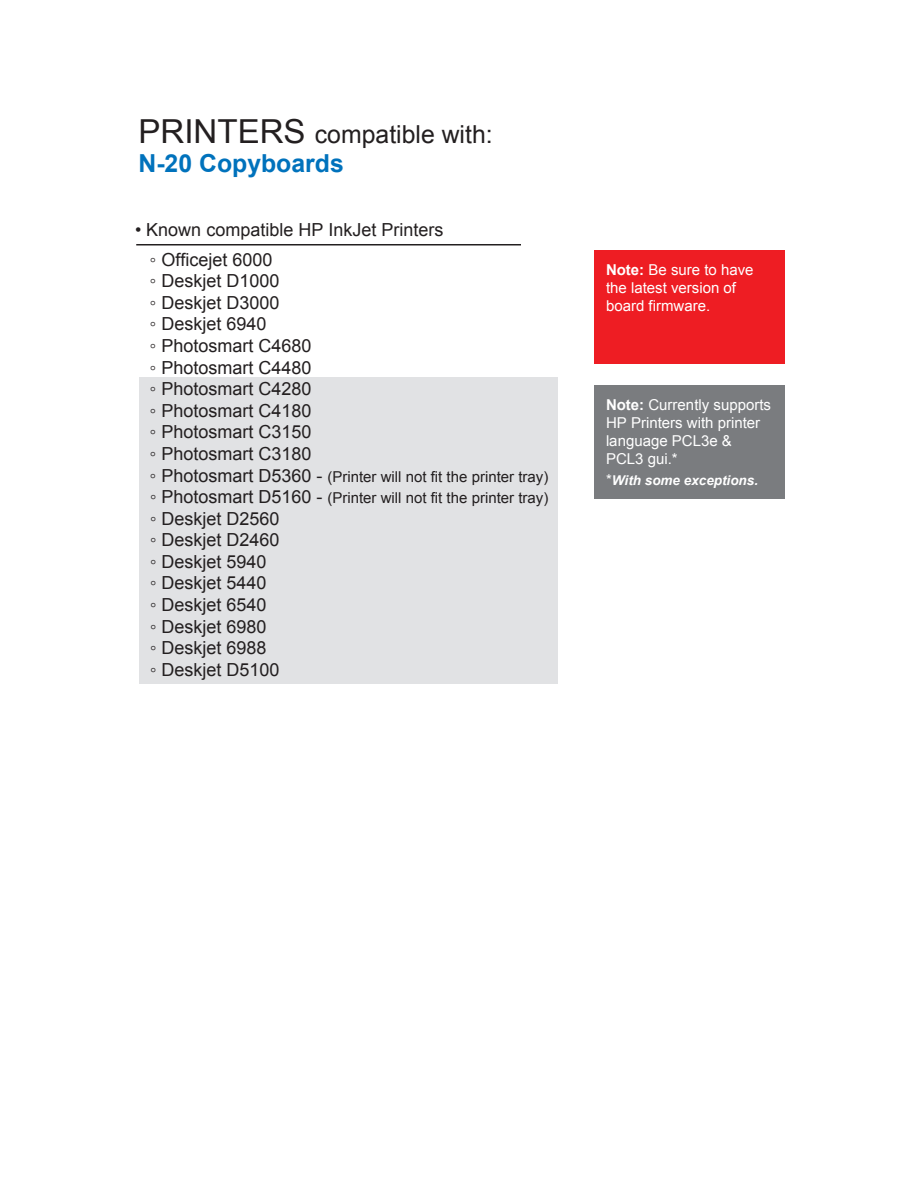
<style>
.page{position:relative;width:918px;height:1188px;background:#fff}
.page>*{position:absolute;margin:0;border:0;box-sizing:border-box;transform-origin:0 0}
.t1{font:24.75px/29.7px "Arial";color:#231f20}
.t2{font:18px/21.6px "Arial";color:#231f20}
.t3{font:15px/18px "Arial";color:#fff}
.t4{font:15px/21.6px "Arial";color:#231f20}
.t5{font:italic 700 13.5px "Arial";color:#fff}
.s1{font-size:33px}
.s2{font-weight:700;color:#0072bc}
.s3{font-size:18px}
.s4{font-weight:700}
.s5{font-weight:400;font-style:normal;font-size:15px}
</style>
<div class="page">
<div style="left:140px;top:377px;width:418px;height:307px;background:#e1e2e4"></div>
<div style="left:594px;top:386px;width:190px;height:113px;background:#7a7c7f"></div>
<hr style="left:136px;top:244px;width:385px;height:1px;background:#231f20">
<div style="left:594px;top:250px;width:190px;height:114px;background:#ee1d23"></div>
<h1 class="t1" style="left:138px;top:119px;width:356px"><span class="s1">PRINTERS</span> compatible with:<br><span class="s2">N-20 Copyboards</span></h1>
<p class="t2" style="left:150px;top:214px;width:295px;line-height:30px;text-indent:-15px">• Known compatible HP InkJet Printers ◦ Officejet 6000</p>
<p class="t2" style="left:150px;top:270px;width:163px">◦ Deskjet D1000<br>◦ Deskjet D3000<br>◦ Deskjet 6940<br>◦ Photosmart C4680 ◦ Photosmart C4480 ◦ Photosmart C4280 ◦ Photosmart C4180 ◦ Photosmart C3150 ◦ Photosmart C3180</p>
<p class="t4" style="left:150px;top:466px;width:400px"><span class="s3">◦ Photosmart D5360 -</span> (Printer will not fit the printer tray) <span class="s3">◦ Photosmart D5160 -</span> (Printer will not fit the printer tray)</p>
<p class="t2" style="left:150px;top:508px;width:131px">◦ Deskjet D2560 ◦ Deskjet D2460 ◦ Deskjet 5940<br>◦ Deskjet 5440<br>◦ Deskjet 6540<br>◦ Deskjet 6980<br>◦ Deskjet 6988<br>◦ Deskjet D5100</p>
<p class="t3" style="left:606px;top:261px;width:149px"><span class="s4">Note:</span> Be sure to have the latest version of board firmware.</p>
<p class="t3" style="left:606px;top:396px;width:167px"><span class="s4">Note:</span> Currently supports<br>HP Printers with printer language PCL3e &amp;<br>PCL3 gui.*</p>
<p class="t5" style="left:606px;top:471px;width:154px"><span class="s5">*</span>With some exceptions.</p>
</div>
